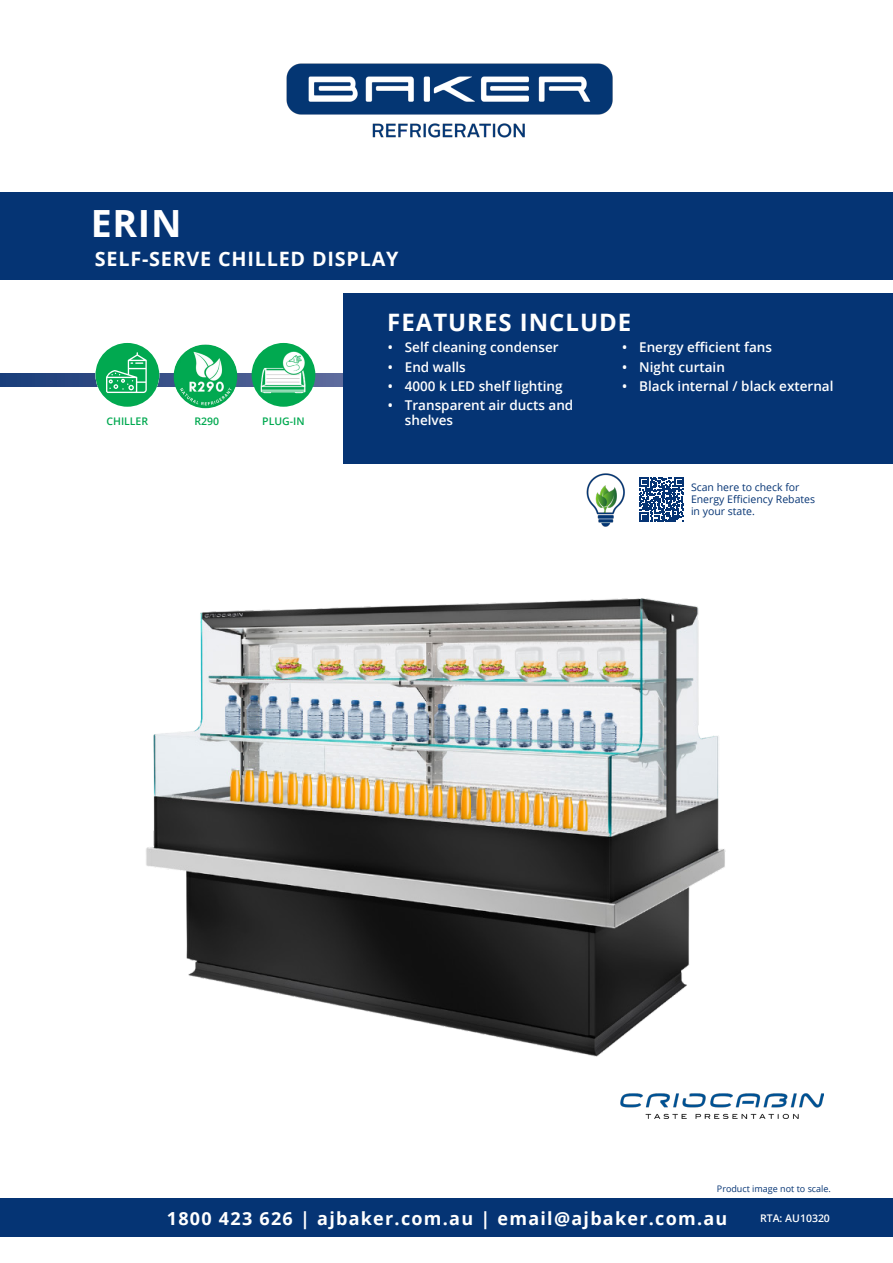
<style>
.page{position:relative;width:893px;height:1263px;background:#fff}
.page>*{position:absolute;margin:0;border:0;box-sizing:border-box;transform-origin:0 0}
.t1{font:700 37.5px "Open Sans";color:#fff}
.t2{font:700 24px "Open Sans";letter-spacing:.04em;color:#fff}
.t3{font:700 19.8px "Open Sans";letter-spacing:.04em;color:#fff}
.t4{font:700 18px "Open Sans";letter-spacing:.07em;color:#fff}
.t5{font:600 13.5px/15px "Open Sans";color:#fff}
.t6{font:10.5px/12px "Open Sans";color:#053474}
.t7{font:600 10.5px "Open Sans";color:#01a950}
.t8{font:600 10.5px "Open Sans";color:#fff}
.t9{font:9px "Open Sans";color:#053474}
</style>
<div class="page">
<img style="left:620px;top:1093px;width:204px;height:25px">
<img style="left:586px;top:473px;width:39px;height:54px">
<svg style="left:639px;top:477px;width:45px;height:45px"></svg>
<img style="left:146px;top:598px;width:580px;height:459px">
<svg style="left:0;top:374px;width:344px;height:12px;background:#324e85"></svg>
<svg style="left:95px;top:343px;width:64px;height:64px"></svg>
<img style="left:174px;top:344px;width:63px;height:64px;border-radius:32px">
<img style="left:252px;top:343px;width:63px;height:64px;border-radius:32px">
<img style="left:286px;top:63px;width:327px;height:75px">
<div style="left:0;top:192px;width:893px;height:88px;background:#053474"></div>
<div style="left:344px;top:293px;width:549px;height:170px;background:#053474"></div>
<div style="left:0;top:1199px;width:893px;height:38px;background:#053474"></div>
<p class="t1" style="left:91px;top:197px;width:92px">ERIN</p>
<p class="t3" style="left:95px;top:245px;width:305px">SELF-SERVE CHILLED DISPLAY</p>
<p class="t7" style="left:107px;top:414px;width:43px">CHILLER</p>
<p class="t7" style="left:195px;top:414px;width:26px">R290</p>
<p class="t7" style="left:262px;top:414px;width:44px">PLUG-IN</p>
<p class="t2" style="left:387px;top:306px;width:246px">FEATURES INCLUDE</p>
<p class="t5" style="left:388px;top:340px;width:172px">• Self cleaning condenser</p>
<p class="t5" style="left:388px;top:359px;width:80px">• End walls</p>
<p class="t5" style="left:388px;top:378px;width:176px">• 4000 k LED shelf lighting</p>
<p class="t5" style="left:405px;top:397px;width:170px;text-indent:-17px">• Transparent air ducts and shelves</p>
<p class="t5" style="left:622px;top:340px;width:151px">• Energy efficient fans</p>
<p class="t5" style="left:622px;top:359px;width:104px">• Night curtain</p>
<p class="t5" style="left:622px;top:378px;width:213px">• Black internal / black external</p>
<p class="t6" style="left:691px;top:481px;width:110px">Scan here to check for</p>
<p class="t6" style="left:691px;top:493px;width:126px">Energy Efficiency Rebates in your state.</p>
<p class="t9" style="left:717px;top:1183px;width:116px">Product image not to scale.</p>
<p class="t4" style="left:167px;top:1205px;width:562px">1800 423 626 | ajbaker.com.au | email@ajbaker.com.au</p>
<p class="t8" style="left:760px;top:1211px;width:71px">RTA: AU10320</p>
</div>
